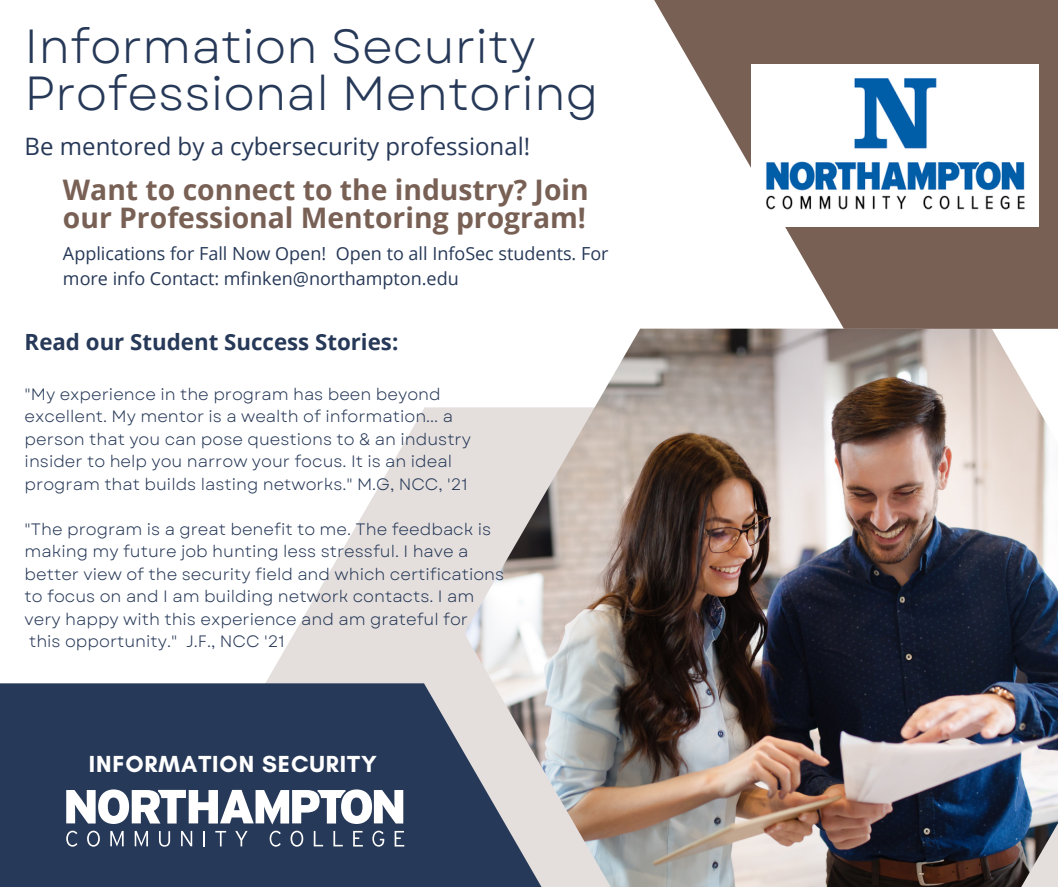
<style>
.page{position:relative;width:1058px;height:887px;background:#fff}
.page>*{position:absolute;margin:0;border:0;box-sizing:border-box;transform-origin:0 0}
.t1{font:47.85px/47.2px "Garet";color:#273958}
.t2{font:700 28.35px/28.2px "Open Sans";color:#786055}
.t3{font:24px "Open Sans";color:#273958}
.t4{font:700 23.7px "Glacial Indifference";letter-spacing:.04em;color:#fff}
.t5{font:700 22.35px "Open Sans";color:#273958}
.t6{font:18px/24.8px "Open Sans";color:#273958}
.t7{font:16.5px/22.5px "Garet";color:#273958}
</style>
<div class="page">
<svg style="left:266px;top:407px;width:198px;height:276px;fill:#e4dfdd"></svg>
<img style="left:464px;top:329px;width:594px;height:557px">
<svg style="left:640px;top:0;width:418px;height:329px;fill:#786055"></svg>
<svg style="left:0;top:683px;width:653px;height:203px;background:#515c71"></svg>
<svg style="left:66px;top:830px;width:11px;height:16px"></svg>
<svg style="left:87px;top:830px;width:13px;height:16px"></svg>
<svg style="left:110px;top:830px;width:14px;height:16px"></svg>
<svg style="left:135px;top:830px;width:13px;height:16px"></svg>
<svg style="left:159px;top:831px;width:11px;height:15px"></svg>
<svg style="left:181px;top:830px;width:11px;height:16px"></svg>
<svg style="left:203px;top:830px;width:2px;height:16px"></svg>
<svg style="left:215px;top:830px;width:11px;height:16px"></svg>
<svg style="left:235px;top:830px;width:12px;height:16px"></svg>
<svg style="left:270px;top:830px;width:11px;height:16px"></svg>
<svg style="left:290px;top:830px;width:13px;height:16px"></svg>
<svg style="left:314px;top:830px;width:9px;height:16px"></svg>
<svg style="left:333px;top:830px;width:10px;height:16px"></svg>
<svg style="left:353px;top:830px;width:10px;height:16px"></svg>
<svg style="left:372px;top:830px;width:12px;height:16px"></svg>
<svg style="left:394px;top:830px;width:10px;height:16px"></svg>
<svg style="left:66px;top:789px;width:337px;height:35px"></svg>
<img style="left:751px;top:64px;width:287px;height:162px">
<h1 class="t1" style="left:25px;top:23px;width:575px">Information Security<br>Professional Mentoring</h1>
<h3 class="t3" style="left:25px;top:129px;width:507px">Be mentored by a cybersecurity professional!</h3>
<h2 class="t2" style="left:63px;top:175px;width:527px">Want to connect to the industry? Join our Professional Mentoring program!</h2>
<p class="t6" style="left:63px;top:240px;width:547px">Applications for Fall Now Open! Open to all InfoSec students. For more info Contact: mfinken@northampton.edu</p>
<h3 class="t5" style="left:25px;top:326px;width:375px">Read our Student Success Stories:</h3>
<p class="t7" style="left:25px;top:382px;width:448px">"My experience in the program has been beyond excellent. My mentor is a wealth of information... a person that you can pose questions to &amp; an industry insider to help you narrow your focus. It is an ideal program that builds lasting networks." M.G, NCC, '21</p>
<p class="t7" style="left:25px;top:517px;width:481px">"The program is a great benefit to me. The feedback is making my future job hunting less stressful. I have a better view of the security field and which certifications to focus on and I am building network contacts. I am very happy with this experience and am grateful for<br>this opportunity." J.F., NCC '21</p>
<h3 class="t4" style="left:89px;top:749px;width:290px">INFORMATION SECURITY</h3>
</div>
